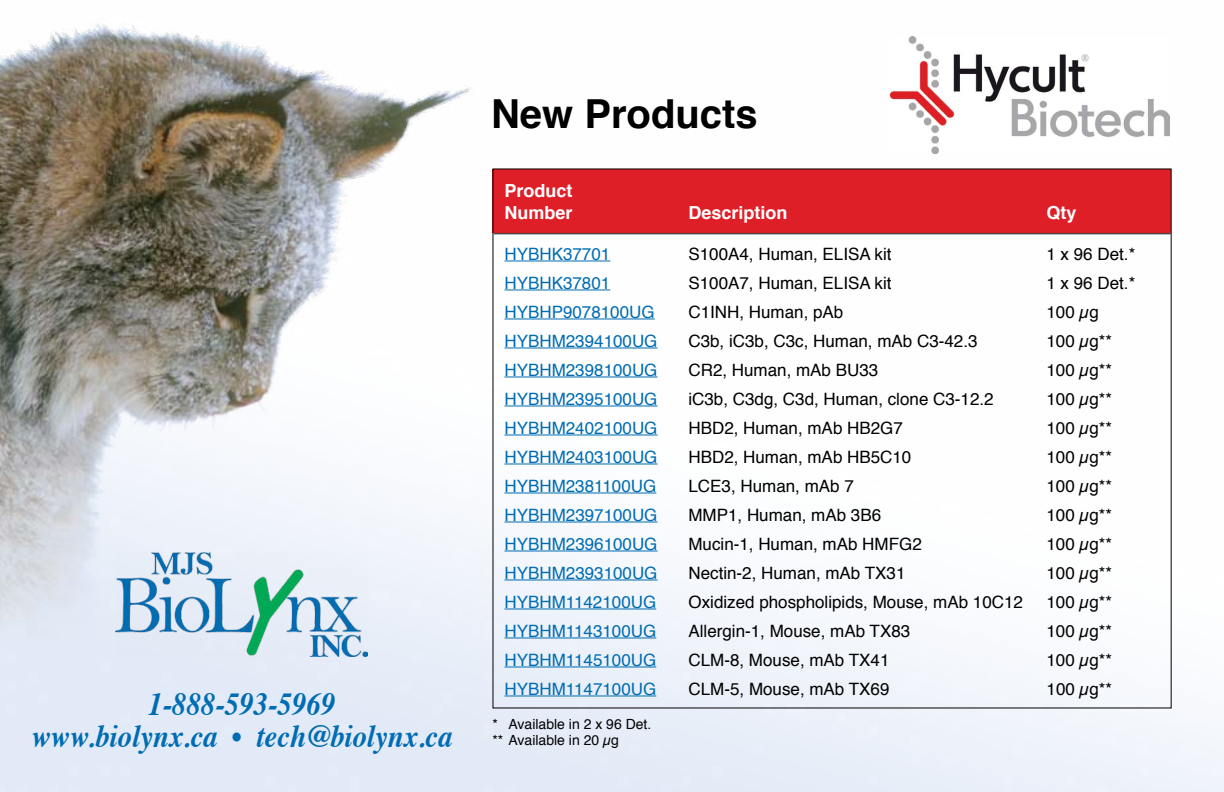
<style>
.page{position:relative;width:1224px;height:792px;background:#fff}
.page>*{position:absolute;margin:0;border:0;box-sizing:border-box;transform-origin:0 0}
.t1{font:700 40px "Helvetica";color:#000}
.t2{font:italic 700 32px/32px "Times";color:#006cb3;text-align:center;scale:.9 1}
.t3{font:700 18px/21.6px "Helvetica";color:#fff}
.t4{font:17px "Helvetica";color:#000}
.t5{font:17px "Helvetica";color:#006cb3}
.t6{font:14px/16px "Helvetica";color:#000}
</style>
<div class="page">
<img style="left:0;top:23px;width:1224px;height:769px">
<img style="left:115px;top:553px;width:252px;height:103px">
<img style="left:890px;top:36px;width:280px;height:118px">
<div style="left:492px;top:169px;width:679px;height:64px;background:#df1f28"></div>
<hr style="left:504px;top:261px;width:106px;height:1px;background:#006cb3">
<hr style="left:504px;top:290px;width:106px;height:1px;background:#006cb3">
<hr style="left:504px;top:319px;width:151px;height:1px;background:#006cb3">
<hr style="left:504px;top:348px;width:154px;height:1px;background:#006cb3">
<hr style="left:504px;top:377px;width:154px;height:1px;background:#006cb3">
<hr style="left:504px;top:406px;width:154px;height:1px;background:#006cb3">
<hr style="left:504px;top:435px;width:154px;height:1px;background:#006cb3">
<hr style="left:504px;top:464px;width:154px;height:1px;background:#006cb3">
<hr style="left:504px;top:493px;width:152px;height:1px;background:#006cb3">
<hr style="left:504px;top:522px;width:154px;height:1px;background:#006cb3">
<hr style="left:504px;top:551px;width:154px;height:1px;background:#006cb3">
<hr style="left:504px;top:580px;width:154px;height:1px;background:#006cb3">
<hr style="left:504px;top:609px;width:152px;height:1px;background:#006cb3">
<hr style="left:504px;top:638px;width:152px;height:1px;background:#006cb3">
<hr style="left:504px;top:667px;width:152px;height:1px;background:#006cb3">
<hr style="left:504px;top:696px;width:152px;height:1px;background:#006cb3">
<hr style="left:494px;top:233px;width:677px;height:1px;background:#000">
<h2 class="t2" style="left:31px;top:686px;width:469px">1-888-593-5969<br>www.biolynx.ca • tech@biolynx.ca</h2>
<h1 class="t1" style="left:491px;top:82px;width:268px">New Products</h1>
<p class="t3" style="left:504px;top:180px;width:70px">Product<br>Number</p>
<p class="t3" style="left:688px;top:202px;width:101px">Description</p>
<p class="t3" style="left:1046px;top:202px;width:32px">Qty</p>
<p class="t5" style="left:504px;top:241px;width:107px">HYBHK37701</p>
<p class="t4" style="left:688px;top:241px;width:205px">S100A4, Human, ELISA kit</p>
<p class="t4" style="left:1046px;top:241px;width:90px">1 x 96 Det.*</p>
<p class="t5" style="left:504px;top:270px;width:107px">HYBHK37801</p>
<p class="t4" style="left:688px;top:270px;width:205px">S100A7, Human, ELISA kit</p>
<p class="t4" style="left:1046px;top:270px;width:90px">1 x 96 Det.*</p>
<p class="t5" style="left:504px;top:299px;width:152px">HYBHP9078100UG</p>
<p class="t4" style="left:688px;top:299px;width:156px">C1INH, Human, pAb</p>
<p class="t4" style="left:1046px;top:299px;width:54px">100 µg</p>
<p class="t5" style="left:504px;top:328px;width:155px">HYBHM2394100UG</p>
<p class="t4" style="left:688px;top:328px;width:291px">C3b, iC3b, C3c, Human, mAb C3-42.3</p>
<p class="t4" style="left:1046px;top:328px;width:67px">100 µg**</p>
<p class="t5" style="left:504px;top:357px;width:155px">HYBHM2398100UG</p>
<p class="t4" style="left:688px;top:357px;width:191px">CR2, Human, mAb BU33</p>
<p class="t4" style="left:1046px;top:357px;width:67px">100 µg**</p>
<p class="t5" style="left:504px;top:386px;width:155px">HYBHM2395100UG</p>
<p class="t4" style="left:688px;top:386px;width:307px">iC3b, C3dg, C3d, Human, clone C3-12.2</p>
<p class="t4" style="left:1046px;top:386px;width:67px">100 µg**</p>
<p class="t5" style="left:504px;top:415px;width:155px">HYBHM2402100UG</p>
<p class="t4" style="left:688px;top:415px;width:216px">HBD2, Human, mAb HB2G7</p>
<p class="t4" style="left:1046px;top:415px;width:67px">100 µg**</p>
<p class="t5" style="left:504px;top:444px;width:155px">HYBHM2403100UG</p>
<p class="t4" style="left:688px;top:444px;width:224px">HBD2, Human, mAb HB5C10</p>
<p class="t4" style="left:1046px;top:444px;width:67px">100 µg**</p>
<p class="t5" style="left:504px;top:473px;width:153px">HYBHM2381100UG</p>
<p class="t4" style="left:688px;top:473px;width:167px">LCE3, Human, mAb 7</p>
<p class="t4" style="left:1046px;top:473px;width:67px">100 µg**</p>
<p class="t5" style="left:504px;top:502px;width:155px">HYBHM2397100UG</p>
<p class="t4" style="left:688px;top:502px;width:194px">MMP1, Human, mAb 3B6</p>
<p class="t4" style="left:1046px;top:502px;width:67px">100 µg**</p>
<p class="t5" style="left:504px;top:531px;width:155px">HYBHM2396100UG</p>
<p class="t4" style="left:688px;top:531px;width:235px">Mucin-1, Human, mAb HMFG2</p>
<p class="t4" style="left:1046px;top:531px;width:67px">100 µg**</p>
<p class="t5" style="left:504px;top:560px;width:155px">HYBHM2393100UG</p>
<p class="t4" style="left:688px;top:560px;width:219px">Nectin-2, Human, mAb TX31</p>
<p class="t4" style="left:1046px;top:560px;width:67px">100 µg**</p>
<p class="t5" style="left:504px;top:589px;width:153px">HYBHM1142100UG</p>
<p class="t4" style="left:689px;top:589px;width:336px">Oxidized phospholipids, Mouse, mAb 10C12</p>
<p class="t4" style="left:1047px;top:589px;width:67px">100 µg**</p>
<p class="t5" style="left:505px;top:618px;width:153px">HYBHM1143100UG</p>
<p class="t4" style="left:689px;top:618px;width:223px">Allergin-1, Mouse, mAb TX83</p>
<p class="t4" style="left:1047px;top:618px;width:67px">100 µg**</p>
<p class="t5" style="left:505px;top:647px;width:153px">HYBHM1145100UG</p>
<p class="t4" style="left:689px;top:647px;width:202px">CLM-8, Mouse, mAb TX41</p>
<p class="t4" style="left:1047px;top:647px;width:67px">100 µg**</p>
<p class="t5" style="left:505px;top:676px;width:153px">HYBHM1147100UG</p>
<p class="t4" style="left:689px;top:676px;width:202px">CLM-5, Mouse, mAb TX69</p>
<p class="t4" style="left:1047px;top:676px;width:67px">100 µg**</p>
<p class="t6" style="left:492px;top:716px;width:160px">* Available in 2 x 96 Det. ** Available in 20 µg</p>
</div>
